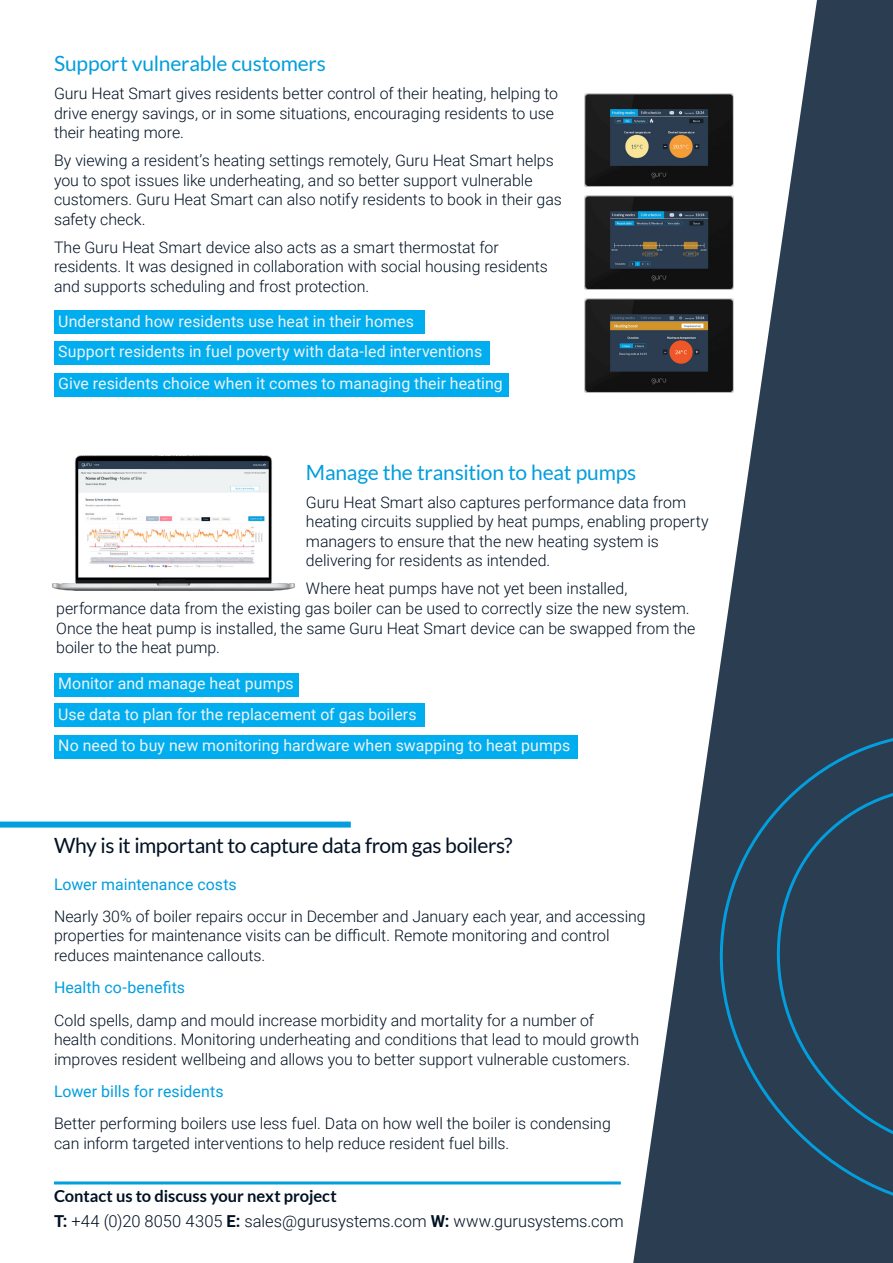
<style>
.page{position:relative;width:893px;height:1263px;background:#fff}
.page>*{position:absolute;margin:0;border:0;box-sizing:border-box;transform-origin:0 0}
.PG1__Subheader{font:21px "Lato";letter-spacing:-.01em;color:#029edd}
.PG1__Subheader-2{font:21px "Lato";letter-spacing:-.02em;color:#001123}
.PG1__Main_body_copy{font:300 16.5px "Roboto";letter-spacing:-.005em;color:#001123}
.PG1__Main_body_copy-2{font:700 16.5px "Lato";letter-spacing:-.005em;color:#001123}
.PG1__Subheader-3{font:300 15.9px/19.5px "Roboto";color:#001123}
.PG1__Subheader-4{font:15.9px "Roboto";letter-spacing:.005em;color:#f0f2f4}
.PG1__Subheader-5{font:15.9px "Roboto";color:#029edd}
.s1{font-weight:700}
</style>
<div class="page">
<svg style="left:633px;top:0;width:260px;height:1263px;fill:#2b3d51"></svg>
<div style="left:695px;top:708px;width:198px;height:555px;background:#2b3d51"></div>
<img style="left:585px;top:93px;width:148px;height:93px">
<img style="left:585px;top:195px;width:148px;height:94px">
<img style="left:585px;top:298px;width:148px;height:94px">
<img style="left:52px;top:455px;width:243px;height:136px">
<hr style="left:54px;top:1181px;width:567px;height:3px;background:#029edd">
<div style="left:0;top:821px;width:351px;height:6px;background:#029edd"></div>
<div style="left:54px;top:311px;width:370px;height:23px;background:#00aeef"></div>
<div style="left:54px;top:341px;width:435px;height:24px;background:#00aeef"></div>
<div style="left:54px;top:373px;width:455px;height:24px;background:#00aeef"></div>
<div style="left:54px;top:673px;width:244px;height:24px;background:#00aeef"></div>
<div style="left:54px;top:703px;width:370px;height:24px;background:#00aeef"></div>
<div style="left:54px;top:735px;width:524px;height:24px;background:#00aeef"></div>
<p class="PG1__Subheader" style="left:54px;top:52px;width:274px">Support vulnerable customers</p>
<p class="PG1__Subheader-3" style="left:54px;top:83px;width:506px">Guru Heat Smart gives residents better control of their heating, helping to drive energy savings, or in some situations, encouraging residents to use their heating more.</p>
<p class="PG1__Subheader-3" style="left:54px;top:150px;width:509px">By viewing a resident’s heating settings remotely, Guru Heat Smart helps you to spot issues like underheating, and so better support vulnerable customers. Guru Heat Smart can also notify residents to book in their gas safety check.</p>
<p class="PG1__Subheader-3" style="left:54px;top:237px;width:495px">The Guru Heat Smart device also acts as a smart thermostat for residents. It was designed in collaboration with social housing residents and supports scheduling and frost protection.</p>
<p class="PG1__Subheader-4" style="left:58px;top:310px;width:357px">Understand how residents use heat in their homes</p>
<p class="PG1__Subheader-4" style="left:58px;top:341px;width:425px">Support residents in fuel poverty with data-led interventions</p>
<p class="PG1__Subheader-4" style="left:58px;top:372px;width:446px">Give residents choice when it comes to managing their heating</p>
<p class="PG1__Subheader" style="left:306px;top:460px;width:332px">Manage the transition to heat pumps</p>
<p class="PG1__Subheader-3" style="left:306px;top:492px;width:404px">Guru Heat Smart also captures performance data from heating circuits supplied by heat pumps, enabling property managers to ensure that the new heating system is delivering for residents as intended.</p>
<p class="PG1__Subheader-3" style="left:306px;top:578px;width:323px">Where heat pumps have not yet been installed,</p>
<p class="PG1__Subheader-3" style="left:56px;top:598px;width:641px">performance data from the existing gas boiler can be used to correctly size the new system.<br>Once the heat pump is installed, the same Guru Heat Smart device can be swapped from the boiler to the heat pump.</p>
<p class="PG1__Subheader-4" style="left:58px;top:672px;width:237px">Monitor and manage heat pumps</p>
<p class="PG1__Subheader-4" style="left:58px;top:703px;width:360px">Use data to plan for the replacement of gas boilers</p>
<p class="PG1__Subheader-4" style="left:58px;top:734px;width:514px">No need to buy new monitoring hardware when swapping to heat pumps</p>
<p class="PG1__Subheader-2" style="left:54px;top:834px;width:460px">Why is it important to capture data from gas boilers?</p>
<p class="PG1__Subheader-5" style="left:54px;top:873px;width:184px">Lower maintenance costs</p>
<p class="PG1__Subheader-3" style="left:54px;top:906px;width:593px">Nearly 30% of boiler repairs occur in December and January each year, and accessing properties for maintenance visits can be difficult. Remote monitoring and control reduces maintenance callouts.</p>
<p class="PG1__Subheader-5" style="left:54px;top:976px;width:133px">Health co-benefits</p>
<p class="PG1__Subheader-3" style="left:54px;top:1009px;width:587px">Cold spells, damp and mould increase morbidity and mortality for a number of health conditions. Monitoring underheating and conditions that lead to mould growth improves resident wellbeing and allows you to better support vulnerable customers.</p>
<p class="PG1__Subheader-5" style="left:54px;top:1080px;width:171px">Lower bills for residents</p>
<p class="PG1__Subheader-3" style="left:54px;top:1113px;width:558px">Better performing boilers use less fuel. Data on how well the boiler is condensing</p>
<p class="PG1__Subheader-3" style="left:54px;top:1132px;width:457px">can inform targeted interventions to help reduce resident fuel bills.</p>
<p class="PG1__Main_body_copy-2" style="left:54px;top:1187px;width:284px">Contact us to discuss your next project</p>
<p class="PG1__Main_body_copy" style="left:54px;top:1210px;width:571px"><span class="s1">T:</span> +44 (0)20 8050 4305 <span class="s1">E:</span> sales@gurusystems.com <span class="s1">W:</span> www.gurusystems.com</p>
</div>
